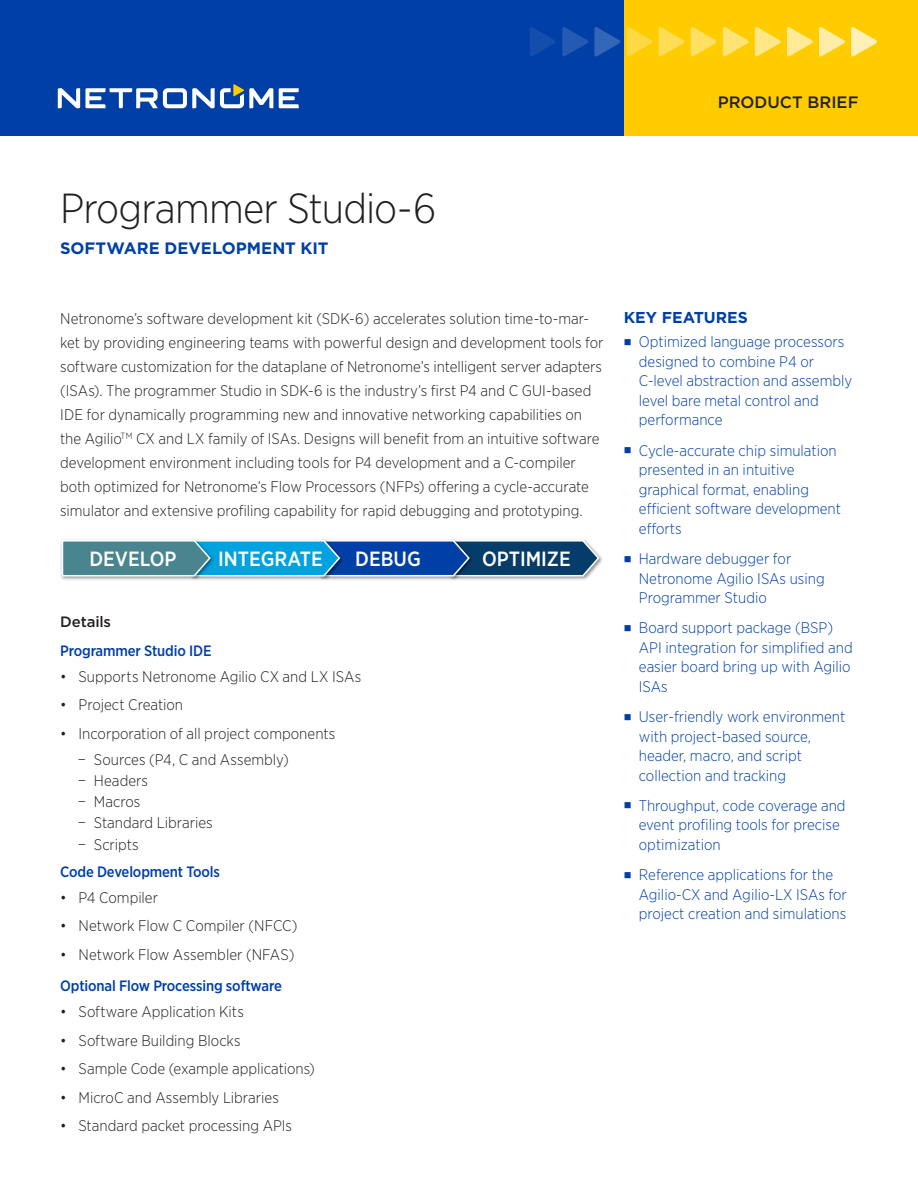
<style>
.page{position:relative;width:918px;height:1188px;background:#fff}
.page>*{position:absolute;margin:0;border:0;box-sizing:border-box;transform-origin:0 0}
._01_Title{font:300 42px "Gotham Narrow";letter-spacing:-.02em;color:#231f20}
.t1{font:500 20.55px "Gotham Narrow";color:#fff}
._01_Title_Subhead{font:700 16.5px "Gotham";color:#0040a6}
.t2{font:500 16.5px "Gotham";color:#231f20}
._03_Sidebar_Heading{font:700 15.75px "Gotham";color:#0040a6}
._02_Body_Text{font:300 15.3px/24px "Gotham Narrow";color:#231f20}
.t3{font:300 15.3px/19.5px "Gotham Narrow";color:#0040a6}
._02_Body_Subhead_2{font:500 15px "Gotham Narrow";letter-spacing:-.01em;color:#0040a6}
._02_Body_Subhead_1{font:500 15px "Gotham";letter-spacing:-.01em;color:#231f20}
</style>
<div class="page">
<div style="left:0;top:0;width:624px;height:136px;background:#0040a6"></div>
<div style="left:624px;top:0;width:294px;height:136px;background:#fc0"></div>
<svg style="left:851px;top:27px;width:26px;height:29px"></svg>
<svg style="left:819px;top:27px;width:26px;height:29px"></svg>
<svg style="left:787px;top:27px;width:26px;height:29px"></svg>
<svg style="left:755px;top:27px;width:26px;height:29px"></svg>
<svg style="left:723px;top:27px;width:26px;height:29px"></svg>
<svg style="left:691px;top:27px;width:26px;height:29px"></svg>
<svg style="left:659px;top:27px;width:25px;height:29px"></svg>
<svg style="left:627px;top:27px;width:25px;height:29px"></svg>
<svg style="left:594px;top:27px;width:26px;height:29px"></svg>
<svg style="left:562px;top:27px;width:26px;height:29px"></svg>
<svg style="left:530px;top:27px;width:25px;height:29px"></svg>
<svg style="left:279px;top:88px;width:20px;height:20px"></svg>
<svg style="left:58px;top:84px;width:215px;height:24px"></svg>
<img style="left:476px;top:556px;width:126px;height:24px">
<img style="left:60px;top:545px;width:157px;height:35px">
<svg style="left:61px;top:539px;width:539px;height:39px;background:#3a7fab"></svg>
<p class="t2" style="left:718px;top:92px;width:142px">PRODUCT BRIEF</p>
<p class="_01_Title" style="left:60px;top:182px;width:378px">Programmer Studio-6</p>
<p class="_01_Title_Subhead" style="left:60px;top:237px;width:270px">SOFTWARE DEVELOPMENT KIT</p>
<p class="_02_Body_Text" style="left:60px;top:306px;width:545px">Netronome’s software development kit (SDK-6) accelerates solution time-to-mar&shy;ket by providing engineering teams with powerful design and development tools for software customization for the dataplane of Netronome’s intelligent server adapters (ISAs). The programmer Studio in SDK-6 is the industry’s first P4 and C GUI-based IDE for dynamically programming new and innovative networking capabilities on the Agilio<sup>TM</sup> CX and LX family of ISAs. Designs will benefit from an intuitive software development environment including tools for P4 development and a C-compiler both optimized for Netronome’s Flow Processors (NFPs) offering a cycle-accurate simulator and extensive profiling capability for rapid debugging and prototyping.</p>
<p class="t1" style="left:89px;top:546px;width:89px">DEVELOP</p>
<p class="t1" style="left:218px;top:546px;width:106px">INTEGRATE</p>
<p class="t1" style="left:355px;top:546px;width:67px">DEBUG</p>
<p class="t1" style="left:482px;top:546px;width:90px">OPTIMIZE</p>
<p class="_02_Body_Subhead_1" style="left:60px;top:612px;width:52px">Details</p>
<p class="_02_Body_Subhead_2" style="left:60px;top:641px;width:153px">Programmer Studio IDE</p>
<p class="_02_Body_Text" style="left:60px;top:664px;width:303px">• Supports Netronome Agilio CX and LX ISAs</p>
<p class="_02_Body_Text" style="left:60px;top:693px;width:124px">• Project Creation</p>
<p class="_02_Body_Text" style="left:60px;top:721px;width:277px">• Incorporation of all project components</p>
<p class="_02_Body_Text" style="left:78px;top:747px;width:213px">− Sources (P4, C and Assembly)</p>
<p class="_02_Body_Text" style="left:78px;top:768px;width:72px">− Headers</p>
<p class="_02_Body_Text" style="left:78px;top:789px;width:64px">− Macros</p>
<p class="_02_Body_Text" style="left:78px;top:811px;width:137px">− Standard Libraries</p>
<p class="_02_Body_Text" style="left:78px;top:832px;width:63px">− Scripts</p>
<p class="_02_Body_Subhead_2" style="left:60px;top:862px;width:161px">Code Development Tools</p>
<p class="_02_Body_Text" style="left:60px;top:885px;width:99px">• P4 Compiler</p>
<p class="_02_Body_Text" style="left:60px;top:913px;width:239px">• Network Flow C Compiler (NFCC)</p>
<p class="_02_Body_Text" style="left:60px;top:942px;width:236px">• Network Flow Assembler (NFAS)</p>
<p class="_02_Body_Subhead_2" style="left:60px;top:976px;width:223px">Optional Flow Processing software</p>
<p class="_02_Body_Text" style="left:60px;top:999px;width:185px">• Software Application Kits</p>
<p class="_02_Body_Text" style="left:60px;top:1028px;width:182px">• Software Building Blocks</p>
<p class="_02_Body_Text" style="left:60px;top:1056px;width:256px">• Sample Code (example applications)</p>
<p class="_02_Body_Text" style="left:60px;top:1085px;width:220px">• MicroC and Assembly Libraries</p>
<p class="_02_Body_Text" style="left:60px;top:1114px;width:233px">• Standard packet processing APIs</p>
<p class="_03_Sidebar_Heading" style="left:624px;top:307px;width:126px">KEY FEATURES</p>
<p class="t3" style="left:639px;top:332px;width:215px">Optimized language processors designed to combine P4 or<br>C-level abstraction and assembly level bare metal control and performance</p>
<p class="t3" style="left:639px;top:440px;width:204px">Cycle-accurate chip simulation presented in an intuitive graphical format, enabling efficient software development efforts</p>
<p class="t3" style="left:639px;top:549px;width:187px">Hardware debugger for<br>Netronome Agilio ISAs using<br>Programmer Studio</p>
<p class="t3" style="left:639px;top:618px;width:215px">Board support package (BSP)<br>API integration for simplified and easier board bring up with Agilio<br>ISAs</p>
<p class="t3" style="left:639px;top:707px;width:208px">User-friendly work environment with project-based source, header, macro, and script collection and tracking</p>
<p class="t3" style="left:639px;top:795px;width:208px">Throughput, code coverage and event profiling tools for precise optimization</p>
<p class="t3" style="left:639px;top:865px;width:210px">Reference applications for the<br>Agilio-CX and Agilio-LX ISAs for project creation and simulations</p>
</div>
